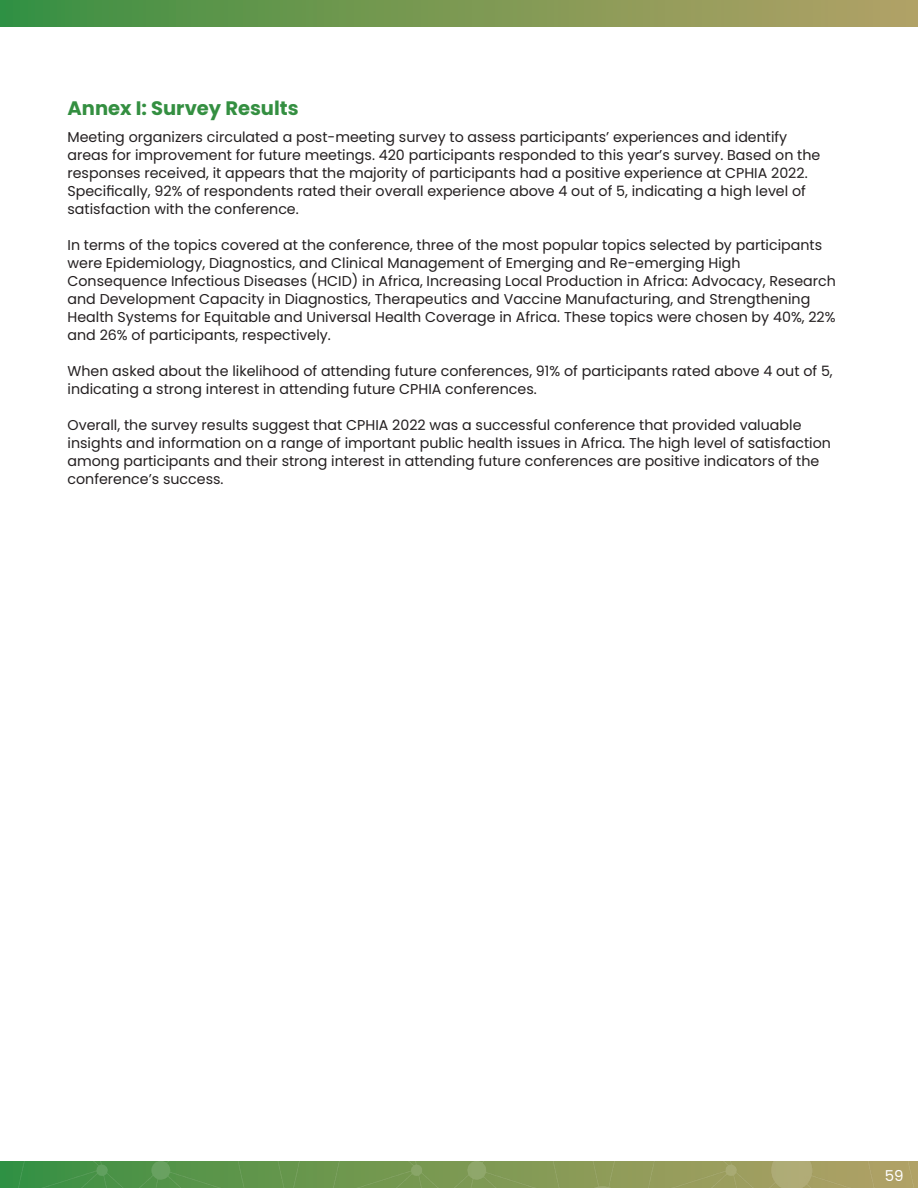
<style>
.page{position:relative;width:918px;height:1188px;background:#fff}
.page>*{position:absolute;margin:0;border:0;box-sizing:border-box;transform-origin:0 0}
.t1{font:700 19.5px "Poppins";color:#348f41}
.t2{font:15px "Poppins";color:#fff}
.t3{font:14.25px/18px "Poppins";color:#231f20}
</style>
<div class="page">
<img style="left:0;top:1161px;width:918px;height:27px">
<div style="left:0;top:0;width:918px;height:27px;background:linear-gradient(to right,#3c9142,#b6a165)"></div>
<p class="t1" style="left:68px;top:97px;width:233px">Annex I: Survey Results</p>
<p class="t3" style="left:68px;top:128px;width:754px">Meeting organizers circulated a post-meeting survey to assess participants’ experiences and identify areas for improvement for future meetings. 420 participants responded to this year’s survey. Based on the responses received, it appears that the majority of participants had a positive experience at CPHIA 2022.<br>Specifically, 92% of respondents rated their overall experience above 4 out of 5, indicating a high level of satisfaction with the conference.</p>
<p class="t3" style="left:68px;top:236px;width:770px">In terms of the topics covered at the conference, three of the most popular topics selected by participants were Epidemiology, Diagnostics, and Clinical Management of Emerging and Re-emerging High Consequence Infectious Diseases (HCID) in Africa, Increasing Local Production in Africa: Advocacy, Research and Development Capacity in Diagnostics, Therapeutics and Vaccine Manufacturing, and Strengthening Health Systems for Equitable and Universal Health Coverage in Africa. These topics were chosen by 40%, 22% and 26% of participants, respectively.</p>
<p class="t3" style="left:68px;top:362px;width:767px">When asked about the likelihood of attending future conferences, 91% of participants rated above 4 out of 5, indicating a strong interest in attending future CPHIA conferences.</p>
<p class="t3" style="left:68px;top:416px;width:765px">Overall, the survey results suggest that CPHIA 2022 was a successful conference that provided valuable insights and information on a range of important public health issues in Africa. The high level of satisfaction among participants and their strong interest in attending future conferences are positive indicators of the conference’s success.</p>
<p class="t2" style="left:885px;top:1167px;width:20px">59</p>
</div>
